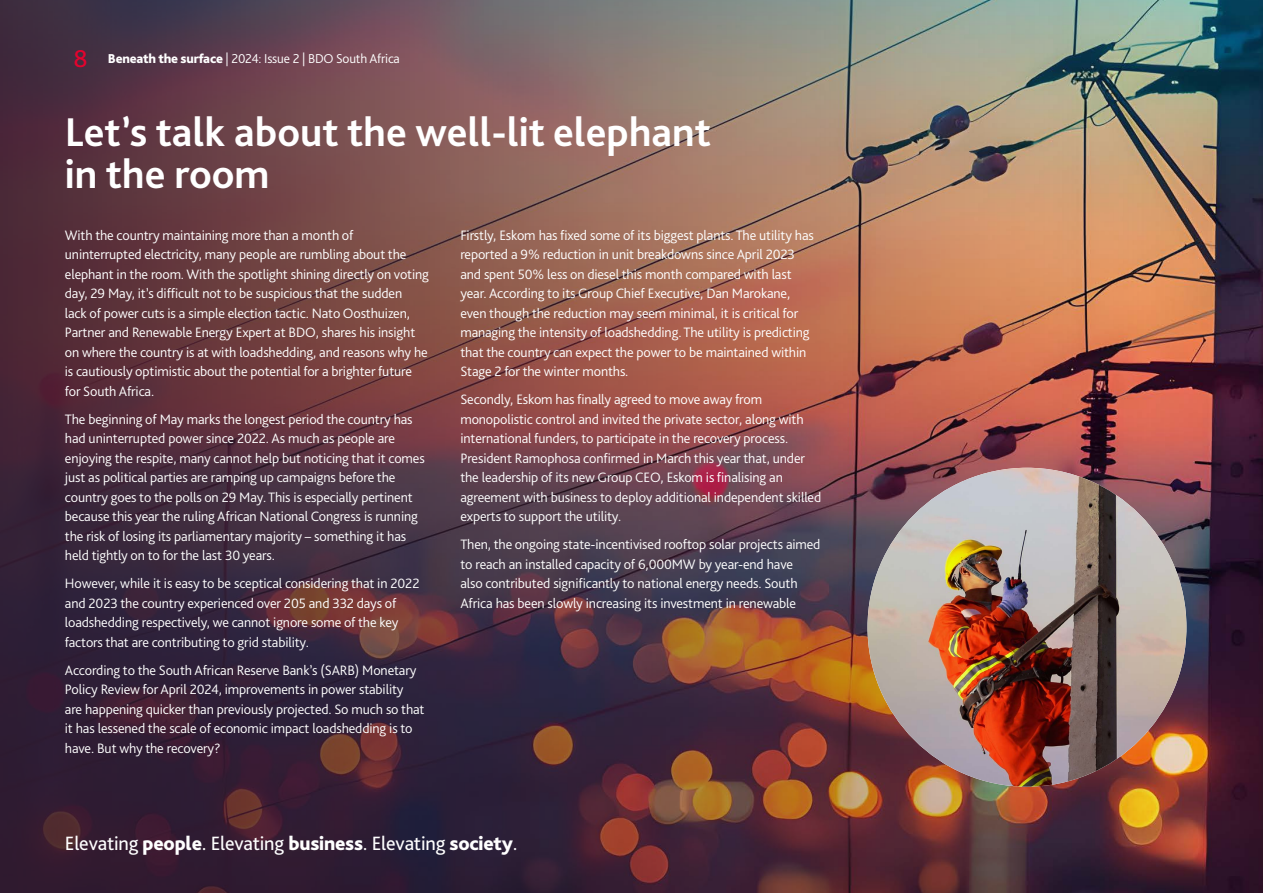
<style>
.page{position:relative;width:1263px;height:893px;background:#fff}
.page>*{position:absolute;margin:0;border:0;box-sizing:border-box;transform-origin:0 0}
.t1{font:700 42px/42px "Bliss Pro";color:#fff}
.t2{font:20.25px "Bliss Pro";letter-spacing:-.01em;color:#fff}
.t3{font:300 14.25px/19.5px "Bliss Pro";letter-spacing:-.01em;color:#fff}
.t4{font:300 13.5px "Bliss Pro";letter-spacing:-.015em;color:#fff}
.s1{font-weight:400;font-size:25.5px;color:#e4032e}
.s2{font-weight:800}
</style>
<div class="page">
<img style="left:1229px;top:0;width:34px;height:893px">
<img style="left:0;top:0;width:1229px;height:893px">
<img style="left:867px;top:468px;width:319px;height:319px;border-radius:159px">
<p class="t4" style="left:74px;top:50px;width:328px"><span class="s1">8</span> <span class="s2">Beneath the surface</span> | 2024: Issue 2 | BDO South Africa</p>
<h1 class="t1" style="left:65px;top:110px;width:648px">Let’s talk about the well-lit elephant in the room</h1>
<p class="t3" style="left:65px;top:225px;width:365px">With the country maintaining more than a month of uninterrupted electricity, many people are rumbling about the elephant in the room. With the spotlight shining directly on voting day, 29 May, it’s difficult not to be suspicious that the sudden<br>lack of power cuts is a simple election tactic. Nato Oosthuizen, Partner and Renewable Energy Expert at BDO, shares his insight on where the country is at with loadshedding, and reasons why he is cautiously optimistic about the potential for a brighter future for South Africa.</p>
<p class="t3" style="left:65px;top:409px;width:361px">The beginning of May marks the longest period the country has had uninterrupted power since 2022. As much as people are enjoying the respite, many cannot help but noticing that it comes just as political parties are ramping up campaigns before the country goes to the polls on 29 May. This is especially pertinent because this year the ruling African National Congress is running the risk of losing its parliamentary majority – something it has held tightly on to for the last 30 years.</p>
<p class="t3" style="left:65px;top:574px;width:356px">However, while it is easy to be sceptical considering that in 2022 and 2023 the country experienced over 205 and 332 days of loadshedding respectively, we cannot ignore some of the key factors that are contributing to grid stability.</p>
<p class="t3" style="left:65px;top:660px;width:361px">According to the South African Reserve Bank’s (SARB) Monetary Policy Review for April 2024, improvements in power stability<br>are happening quicker than previously projected. So much so that it has lessened the scale of economic impact loadshedding is to have. But why the recovery?</p>
<p class="t3" style="left:460px;top:225px;width:355px">Firstly, Eskom has fixed some of its biggest plants. The utility has reported a 9% reduction in unit breakdowns since April 2023 and spent 50% less on diesel this month compared with last year. According to its Group Chief Executive, Dan Marokane, even though the reduction may seem minimal, it is critical for managing the intensity of loadshedding. The utility is predicting that the country can expect the power to be maintained within Stage 2 for the winter months.</p>
<p class="t3" style="left:460px;top:389px;width:362px">Secondly, Eskom has finally agreed to move away from monopolistic control and invited the private sector, along with international funders, to participate in the recovery process.<br>President Ramophosa confirmed in March this year that, under the leadership of its new Group CEO, Eskom is finalising an agreement with business to deploy additional independent skilled experts to support the utility.</p>
<p class="t3" style="left:460px;top:534px;width:362px">Then, the ongoing state-incentivised rooftop solar projects aimed to reach an installed capacity of 6,000MW by year-end have<br>also contributed significantly to national energy needs. South Africa has been slowly increasing its investment in renewable</p>
<h2 class="t2" style="left:65px;top:831px;width:454px">Elevating <span class="s2">people</span>. Elevating <span class="s2">business</span>. Elevating <span class="s2">society</span>.</h2>
</div>
